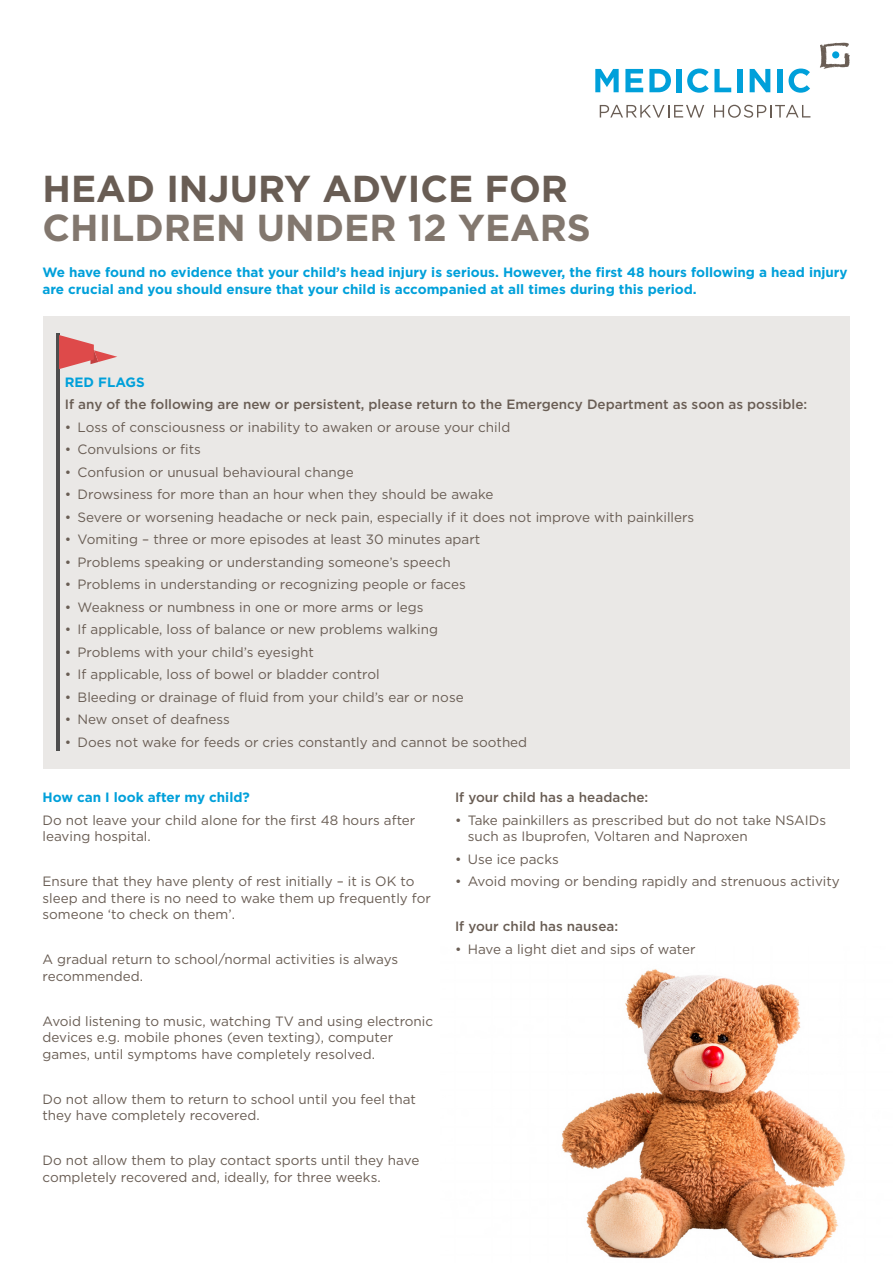
<style>
.page{position:relative;width:893px;height:1263px;background:#fff}
.page>*{position:absolute;margin:0;border:0;box-sizing:border-box;transform-origin:0 0}
.Paragraph_Style_1{font:700 37.5px/39px "Gotham";color:#82776e}
.Paragraph_Style_1-2{font:13.5px/16.5px "Gotham";color:#695d54}
.Paragraph_Style_1-3{font:700 13.5px/16.5px "Gotham";color:#00a0da}
.Paragraph_Style_1-4{font:500 13.5px "Gotham";color:#695d54}
.s1{color:#695d54}
</style>
<div class="page">
<div style="left:43px;top:316px;width:807px;height:453px;background:#eae8e6"></div>
<img style="left:561px;top:969px;width:285px;height:290px">
<hr style="left:56px;top:333px;width:4px;height:417px;background:#4d4d4d">
<svg style="left:59px;top:335px;width:58px;height:34px"></svg>
<svg style="left:820px;top:42px;width:30px;height:27px"></svg>
<div style="left:832px;top:51px;width:7px;height:7px;background:#00a0da;border-radius:50%"></div>
<svg style="left:595px;top:69px;width:24px;height:23px"></svg>
<svg style="left:625px;top:69px;width:18px;height:23px"></svg>
<svg style="left:649px;top:69px;width:22px;height:23px"></svg>
<div style="left:676px;top:69px;width:6px;height:23px;background:#00a0da"></div>
<svg style="left:687px;top:69px;width:44px;height:24px"></svg>
<div style="left:737px;top:69px;width:5px;height:23px;background:#00a0da"></div>
<svg style="left:750px;top:69px;width:20px;height:23px"></svg>
<div style="left:778px;top:69px;width:5px;height:23px;background:#00a0da"></div>
<svg style="left:788px;top:69px;width:22px;height:24px"></svg>
<svg style="left:600px;top:105px;width:104px;height:13px"></svg>
<svg style="left:714px;top:105px;width:96px;height:13px"></svg>
<p class="Paragraph_Style_1" style="left:43px;top:169px;width:550px"><span class="s1">HEAD INJURY ADVICE FOR<br></span>CHILDREN UNDER 12 YEARS</p>
<p class="Paragraph_Style_1-3" style="left:43px;top:264px;width:807px">We have found no evidence that your child’s head injury is serious. However, the first 48 hours following a head injury are crucial and you should ensure that your child is accompanied at all times during this period.</p>
<p class="Paragraph_Style_1-3" style="left:65px;top:374px;width:81px">RED FLAGS</p>
<p class="Paragraph_Style_1-4" style="left:65px;top:396px;width:744px">If any of the following are new or persistent, please return to the Emergency Department as soon as possible:</p>
<p class="Paragraph_Style_1-2" style="left:65px;top:418px;width:447px">• Loss of consciousness or inability to awaken or arouse your child</p>
<p class="Paragraph_Style_1-2" style="left:65px;top:441px;width:138px">• Convulsions or fits</p>
<p class="Paragraph_Style_1-2" style="left:65px;top:463px;width:290px">• Confusion or unusual behavioural change</p>
<p class="Paragraph_Style_1-2" style="left:65px;top:486px;width:430px">• Drowsiness for more than an hour when they should be awake</p>
<p class="Paragraph_Style_1-2" style="left:65px;top:508px;width:631px">• Severe or worsening headache or neck pain, especially if it does not improve with painkillers</p>
<p class="Paragraph_Style_1-2" style="left:65px;top:531px;width:417px">• Vomiting – three or more episodes at least 30 minutes apart</p>
<p class="Paragraph_Style_1-2" style="left:65px;top:553px;width:387px">• Problems speaking or understanding someone’s speech</p>
<p class="Paragraph_Style_1-2" style="left:65px;top:576px;width:402px">• Problems in understanding or recognizing people or faces</p>
<p class="Paragraph_Style_1-2" style="left:65px;top:598px;width:360px">• Weakness or numbness in one or more arms or legs</p>
<p class="Paragraph_Style_1-2" style="left:65px;top:621px;width:375px">• If applicable, loss of balance or new problems walking</p>
<p class="Paragraph_Style_1-2" style="left:65px;top:643px;width:250px">• Problems with your child’s eyesight</p>
<p class="Paragraph_Style_1-2" style="left:65px;top:666px;width:316px">• If applicable, loss of bowel or bladder control</p>
<p class="Paragraph_Style_1-2" style="left:65px;top:688px;width:400px">• Bleeding or drainage of fluid from your child’s ear or nose</p>
<p class="Paragraph_Style_1-2" style="left:65px;top:711px;width:167px">• New onset of deafness</p>
<p class="Paragraph_Style_1-2" style="left:65px;top:733px;width:464px">• Does not wake for feeds or cries constantly and cannot be soothed</p>
<p class="Paragraph_Style_1-3" style="left:43px;top:789px;width:209px">How can I look after my child?</p>
<p class="Paragraph_Style_1-2" style="left:43px;top:811px;width:374px">Do not leave your child alone for the first 48 hours after leaving hospital.</p>
<p class="Paragraph_Style_1-2" style="left:43px;top:873px;width:390px">Ensure that they have plenty of rest initially – it is OK to sleep and there is no need to wake them up frequently for someone ‘to check on them’.</p>
<p class="Paragraph_Style_1-2" style="left:43px;top:951px;width:357px">A gradual return to school/normal activities is always recommended.</p>
<p class="Paragraph_Style_1-2" style="left:43px;top:1012px;width:392px">Avoid listening to music, watching TV and using electronic devices e.g. mobile phones (even texting), computer games, until symptoms have completely resolved.</p>
<p class="Paragraph_Style_1-2" style="left:43px;top:1090px;width:375px">Do not allow them to return to school until you feel that they have completely recovered.</p>
<p class="Paragraph_Style_1-2" style="left:43px;top:1152px;width:378px">Do not allow them to play contact sports until they have completely recovered and, ideally, for three weeks.</p>
<p class="Paragraph_Style_1-4" style="left:455px;top:789px;width:195px">If your child has a headache:</p>
<p class="Paragraph_Style_1-2" style="left:468px;top:811px;width:360px;text-indent:-13px">• Take painkillers as prescribed but do not take NSAIDs such as Ibuprofen, Voltaren and Naproxen</p>
<p class="Paragraph_Style_1-2" style="left:455px;top:850px;width:105px">• Use ice packs</p>
<p class="Paragraph_Style_1-2" style="left:455px;top:873px;width:386px">• Avoid moving or bending rapidly and strenuous activity</p>
<p class="Paragraph_Style_1-4" style="left:455px;top:918px;width:165px">If your child has nausea:</p>
<p class="Paragraph_Style_1-2" style="left:455px;top:940px;width:242px">• Have a light diet and sips of water</p>
</div>
